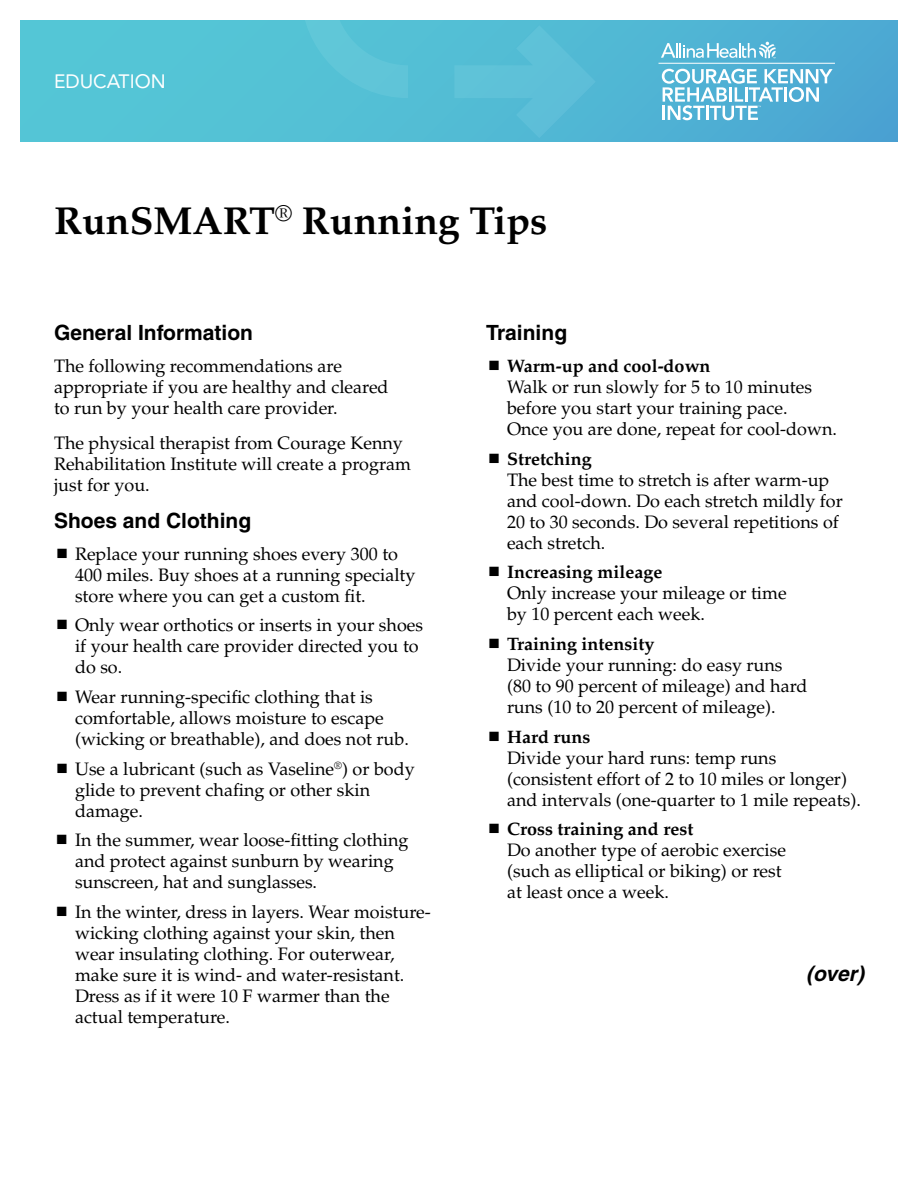
<style>
.page{position:relative;width:918px;height:1188px;background:#fff}
.page>*{position:absolute;margin:0;border:0;box-sizing:border-box;transform-origin:0 0}
.t1{font:700 39px "Palatino";color:#000}
.t2{font:700 21px "Helvetica";color:#000}
.t3{font:italic 700 21px "Helvetica";color:#000}
.t4{font:19.2px "Avenir LT Std";color:#fff}
.t5{font:18px/21px "Palatino";color:#000}
.t6{font:700 18px "Palatino";color:#000}
</style>
<div class="page">
<div style="left:20px;top:20px;width:878px;height:122px;background:linear-gradient(to right,#56cad6,#4eaad3)"></div>
<svg style="left:454px;top:25px;width:142px;height:113px;background:#57bdd5"></svg>
<svg style="left:301px;top:20px;width:127px;height:78px;background:#58c2d6"></svg>
<svg style="left:661px;top:42px;width:115px;height:16px"></svg>
<hr style="left:659px;top:63px;width:176px;height:1px;background:#fff">
<svg style="left:662px;top:69px;width:171px;height:51px"></svg>
<p class="t4" style="left:54px;top:70px;width:113px">EDUCATION</p>
<h1 class="t1" style="left:54px;top:198px;width:495px">RunSMART<sup>®</sup> Running Tips</h1>
<p class="t2" style="left:54px;top:320px;width:201px">General Information</p>
<p class="t5" style="left:54px;top:356px;width:336px">The following recommendations are appropriate if you are healthy and cleared to run by your health care provider.</p>
<p class="t5" style="left:54px;top:432px;width:359px">The physical therapist from Courage Kenny<br>Rehabilitation Institute will create a program just for you.</p>
<p class="t2" style="left:54px;top:508px;width:199px">Shoes and Clothing</p>
<p class="t5" style="left:75px;top:544px;width:342px">Replace your running shoes every 300 to<br>400 miles. Buy shoes at a running specialty store where you can get a custom fit.</p>
<p class="t5" style="left:75px;top:615px;width:350px">Only wear orthotics or inserts in your shoes if your health care provider directed you to do so.</p>
<p class="t5" style="left:75px;top:687px;width:335px">Wear running-specific clothing that is comfortable, allows moisture to escape (wicking or breathable), and does not rub.</p>
<p class="t5" style="left:75px;top:758px;width:341px">Use a lubricant (such as Vaseline<sup>®</sup>) or body glide to prevent chafing or other skin damage.</p>
<p class="t5" style="left:75px;top:830px;width:335px">In the summer, wear loose-fitting clothing and protect against sunburn by wearing sunscreen, hat and sunglasses.</p>
<p class="t5" style="left:75px;top:902px;width:357px">In the winter, dress in layers. Wear moisture&shy;wicking clothing against your skin, then wear insulating clothing. For outerwear, make sure it is wind- and water-resistant.<br>Dress as if it were 10 F warmer than the actual temperature.</p>
<p class="t2" style="left:486px;top:320px;width:83px">Training</p>
<p class="t6" style="left:507px;top:355px;width:205px">Warm-up and cool-down</p>
<p class="t5" style="left:507px;top:377px;width:332px">Walk or run slowly for 5 to 10 minutes before you start your training pace.<br>Once you are done, repeat for cool-down.</p>
<p class="t6" style="left:507px;top:448px;width:86px">Stretching</p>
<p class="t5" style="left:507px;top:469px;width:337px">The best time to stretch is after warm-up and cool-down. Do each stretch mildly for 20 to 30 seconds. Do several repetitions of each stretch.</p>
<p class="t6" style="left:507px;top:562px;width:157px">Increasing mileage</p>
<p class="t5" style="left:507px;top:583px;width:281px">Only increase your mileage or time by 10 percent each week.</p>
<p class="t6" style="left:507px;top:633px;width:149px">Training intensity</p>
<p class="t5" style="left:507px;top:655px;width:302px">Divide your running: do easy runs (80 to 90 percent of mileage) and hard runs (10 to 20 percent of mileage).</p>
<p class="t6" style="left:507px;top:726px;width:85px">Hard runs</p>
<p class="t5" style="left:507px;top:747px;width:355px">Divide your hard runs: temp runs (consistent effort of 2 to 10 miles or longer) and intervals (one-quarter to 1 mile repeats).</p>
<p class="t6" style="left:507px;top:819px;width:188px">Cross training and rest</p>
<p class="t5" style="left:507px;top:840px;width:280px">Do another type of aerobic exercise (such as elliptical or biking) or rest at least once a week.</p>
<p class="t3" style="left:806px;top:960px;width:59px">(over)</p>
</div>
